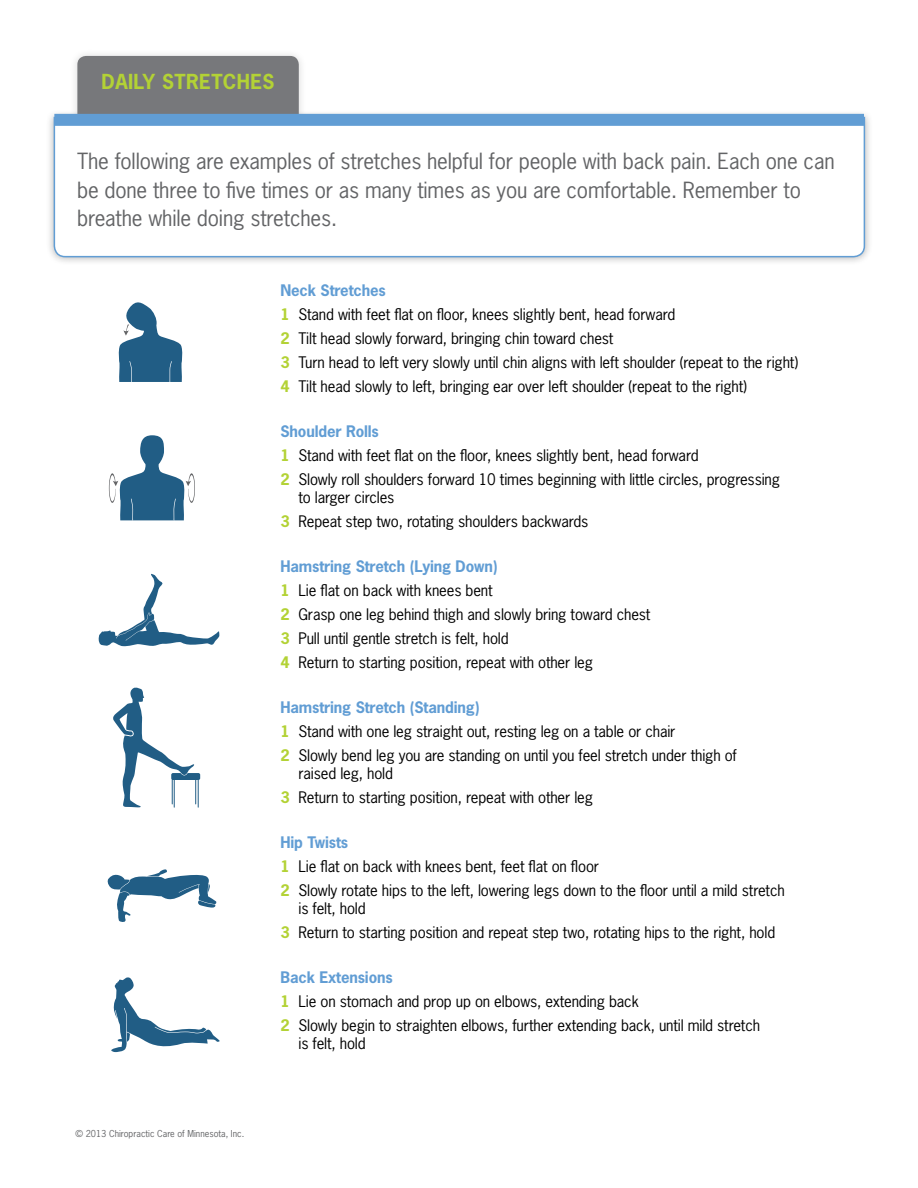
<style>
.page{position:relative;width:918px;height:1188px;background:#fff}
.page>*{position:absolute;margin:0;border:0;box-sizing:border-box;transform-origin:0 0}
.t1{font:21px/28.5px "News Gothic Std";letter-spacing:-.01em;color:#636466}
.t2{font:700 19.5px "News Gothic Std";letter-spacing:.02em;color:#b3d235}
.t3{font:15px/24px "News Gothic Std";letter-spacing:-.01em;color:#000}
.t4{font:9px "News Gothic Std";color:#636466}
.s1{font-weight:700;color:#619dd4}
.s2{font-weight:700;color:#b3d235}
</style>
<div class="page">
<div style="left:45px;top:109px;width:828px;height:156px;background:#000;opacity:.3"></div>
<svg style="left:53px;top:116px;width:813px;height:142px"></svg>
<div style="left:69px;top:48px;width:238px;height:77px;background:#000;opacity:.15"></div>
<div style="left:77px;top:56px;width:222px;height:58px;background:#77787b"></div>
<div style="left:54px;top:114px;width:810px;height:12px;background:#619dd4"></div>
<svg style="left:109px;top:435px;width:86px;height:85px"></svg>
<svg style="left:118px;top:302px;width:65px;height:80px"></svg>
<svg style="left:99px;top:573px;width:121px;height:74px"></svg>
<svg style="left:113px;top:687px;width:87px;height:121px"></svg>
<svg style="left:107px;top:869px;width:110px;height:53px"></svg>
<svg style="left:111px;top:977px;width:109px;height:75px"></svg>
<h2 class="t2" style="left:102px;top:69px;width:172px">Daily Stretches</h2>
<h1 class="t1" style="left:77px;top:147px;width:759px">The following are examples of stretches helpful for people with back pain. Each one can be done three to five times or as many times as you are comfortable. Remember to breathe while doing stretches.</h1>
<p class="t4" style="left:76px;top:1128px;width:170px">© 2013 Chiropractic Care of Minnesota, Inc.</p>
<p class="t3" style="left:280px;top:278px;width:519px"><span class="s1">Neck Stretches<br></span><span class="s2">1</span> Stand with feet flat on floor, knees slightly bent, head forward<br><span class="s2">2</span> Tilt head slowly forward, bringing chin toward chest<br><span class="s2">3</span> Turn head to left very slowly until chin aligns with left shoulder (repeat to the right)<br><span class="s2">4</span> Tilt head slowly to left, bringing ear over left shoulder (repeat to the right)</p>
<p class="t3" style="left:280px;top:419px;width:501px"><span class="s1">Shoulder Rolls<br></span><span class="s2">1</span> Stand with feet flat on the floor, knees slightly bent, head forward<br><span class="s2">2</span> Slowly roll shoulders forward 10 times beginning with little circles, progressing</p>
<p class="t3" style="left:280px;top:485px;width:309px;text-indent:18px">to larger circles<br><span class="s2">3</span> Repeat step two, rotating shoulders backwards</p>
<p class="t3" style="left:280px;top:554px;width:372px"><span class="s1">Hamstring Stretch (Lying Down)<br></span><span class="s2">1</span> Lie flat on back with knees bent<br><span class="s2">2</span> Grasp one leg behind thigh and slowly bring toward chest <span class="s2">3</span> Pull until gentle stretch is felt, hold<br><span class="s2">4</span> Return to starting position, repeat with other leg</p>
<p class="t3" style="left:281px;top:695px;width:458px"><span class="s1">Hamstring Stretch (Standing)<br></span><span class="s2">1</span> Stand with one leg straight out, resting leg on a table or chair<br><span class="s2">2</span> Slowly bend leg you are standing on until you feel stretch under thigh of</p>
<p class="t3" style="left:280px;top:761px;width:314px;text-indent:18px">raised leg, hold<br><span class="s2">3</span> Return to starting position, repeat with other leg</p>
<p class="t3" style="left:280px;top:830px;width:506px"><span class="s1">Hip Twists<br></span><span class="s2">1</span> Lie flat on back with knees bent, feet flat on floor<br><span class="s2">2</span> Slowly rotate hips to the left, lowering legs down to the floor until a mild stretch</p>
<p class="t3" style="left:280px;top:896px;width:496px;text-indent:18px">is felt, hold<br><span class="s2">3</span> Return to starting position and repeat step two, rotating hips to the right, hold</p>
<p class="t3" style="left:280px;top:965px;width:481px"><span class="s1">Back Extensions<br></span><span class="s2">1</span> Lie on stomach and prop up on elbows, extending back<br><span class="s2">2</span> Slowly begin to straighten elbows, further extending back, until mild stretch</p>
<p class="t3" style="left:299px;top:1031px;width:69px">is felt, hold</p>
</div>
